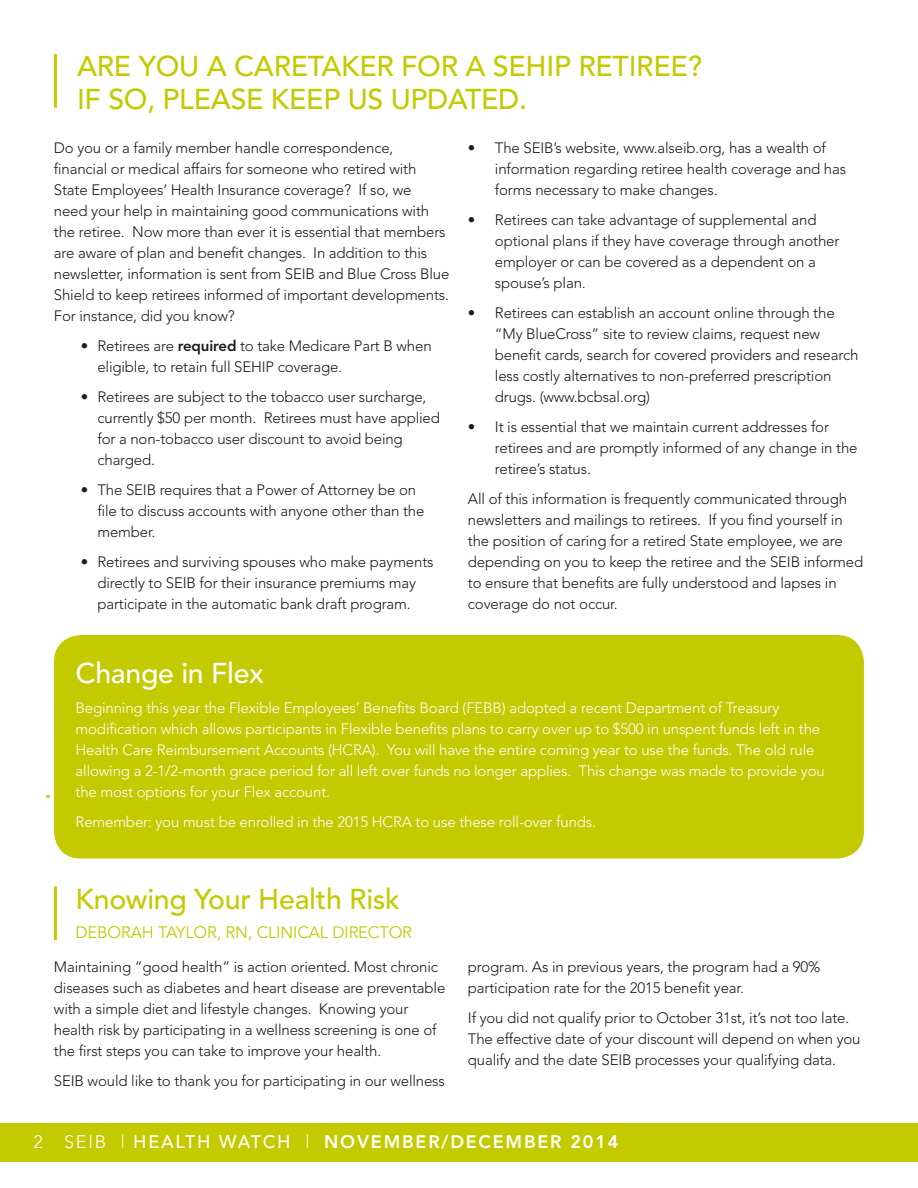
<style>
.page{position:relative;width:918px;height:1188px;background:#fff}
.page>*{position:absolute;margin:0;border:0;box-sizing:border-box;transform-origin:0 0}
.t1{font:500 28.5px/33px "Avenir";letter-spacing:-.01em;color:#c4ca00}
.t2{font:500 28.5px "Avenir";letter-spacing:-.01em;color:#fff}
.t3{font:800 18px "Avenir";letter-spacing:.1em;color:#fff}
.t4{font:16.5px "Avenir";letter-spacing:-.01em;color:#c4ca00}
.t5{font:300 15px/21px "Avenir";letter-spacing:-.01em;color:#1c1b1a}
.t6{font:300 15px/21px "Avenir";letter-spacing:-.01em;color:#fff}
.s1{font-weight:800}
.s2{font-weight:300}
.s3{font-weight:500}
</style>
<div class="page">
<div style="left:0;top:1123px;width:918px;height:39px;background:#c4ca00"></div>
<hr style="left:54px;top:54px;width:3px;height:54px;background:#c4ca00">
<hr style="left:54px;top:886px;width:3px;height:54px;background:#c4ca00">
<div style="left:54px;top:635px;width:810px;height:224px;background:#c4ca00;border-radius:27px"></div>
<h1 class="t1" style="left:77px;top:50px;width:626px">ARE YOU A CARETAKER FOR A SEHIP RETIREE?<br>IF SO, PLEASE KEEP US UPDATED.</h1>
<p class="t5" style="left:54px;top:137px;width:397px">Do you or a family member handle correspondence, financial or medical affairs for someone who retired with State Employees’ Health Insurance coverage? If so, we<br>need your help in maintaining good communications with the retiree. Now more than ever it is essential that members are aware of plan and benefit changes. In addition to this newsletter, information is sent from SEIB and Blue Cross Blue Shield to keep retirees informed of important developments.<br>For instance, did you know?</p>
<p class="t5" style="left:97px;top:335px;width:336px;text-indent:-17px">• Retirees are <span class="s1">required</span> to take Medicare Part B when eligible, to retain full SEHIP coverage.</p>
<p class="t5" style="left:97px;top:386px;width:344px;text-indent:-17px">• Retirees are subject to the tobacco user surcharge, currently $50 per month. Retirees must have applied for a non-tobacco user discount to avoid being charged.</p>
<p class="t5" style="left:97px;top:479px;width:329px;text-indent:-17px">• The SEIB requires that a Power of Attorney be on file to discuss accounts with anyone other than the member.</p>
<p class="t5" style="left:81px;top:551px;width:354px;text-align:center">• Retirees and surviving spouses who make payments directly to SEIB for their insurance premiums may participate in the automatic bank draft program.</p>
<p class="t5" style="left:495px;top:137px;width:353px;text-indent:-27px">• The SEIB’s website, www.alseib.org, has a wealth of information regarding retiree health coverage and has forms necessary to make changes.</p>
<p class="t5" style="left:495px;top:209px;width:346px;text-indent:-27px">• Retirees can take advantage of supplemental and optional plans if they have coverage through another employer or can be covered as a dependent on a spouse’s plan.</p>
<p class="t5" style="left:495px;top:302px;width:365px;text-indent:-27px">• Retirees can establish an account online through the “My BlueCross” site to review claims, request new benefit cards, search for covered providers and research less costly alternatives to non-preferred prescription drugs. (www.bcbsal.org)</p>
<p class="t5" style="left:495px;top:416px;width:364px;text-indent:-27px">• It is essential that we maintain current addresses for retirees and are promptly informed of any change in the retiree’s status.</p>
<p class="t5" style="left:468px;top:488px;width:397px">All of this information is frequently communicated through newsletters and mailings to retirees. If you find yourself in the position of caring for a retired State employee, we are depending on you to keep the retiree and the SEIB informed to ensure that benefits are fully understood and lapses in coverage do not occur.</p>
<h1 class="t2" style="left:76px;top:656px;width:190px">Change in Flex</h1>
<p class="t6" style="left:76px;top:697px;width:751px">Beginning this year the Flexible Employees’ Benefits Board (FEBB) adopted a recent Department of Treasury modification which allows participants in Flexible benefits plans to carry over up to $500 in unspent funds left in the Health Care Reimbursement Accounts (HCRA). You will have the entire coming year to use the funds. The old rule allowing a 2-1/2-month grace period for all left over funds no longer applies. This change was made to provide you the most options for your Flex account.</p>
<p class="t6" style="left:76px;top:811px;width:522px">Remember: you must be enrolled in the 2015 HCRA to use these roll-over funds.</p>
<h1 class="t1" style="left:76px;top:884px;width:326px">Knowing Your Health Risk</h1>
<p class="t4" style="left:76px;top:923px;width:338px">DEBORAH TAYLOR, RN, CLINICAL DIRECTOR</p>
<p class="t5" style="left:54px;top:956px;width:393px">Maintaining “good health” is action oriented. Most chronic diseases such as diabetes and heart disease are preventable with a simple diet and lifestyle changes. Knowing your health risk by participating in a wellness screening is one of the first steps you can take to improve your health.</p>
<p class="t5" style="left:54px;top:1070px;width:393px">SEIB would like to thank you for participating in our wellness</p>
<p class="t5" style="left:468px;top:956px;width:354px">program. As in previous years, the program had a 90% participation rate for the 2015 benefit year.</p>
<p class="t5" style="left:468px;top:1007px;width:394px">If you did not qualify prior to October 31st, it’s not too late.<br>The effective date of your discount will depend on when you qualify and the date SEIB processes your qualifying data.</p>
<p class="t3" style="left:33px;top:1131px;width:587px"><span class="s2">2 SEIB |</span> <span class="s3">HEALTH WATCH</span> <span class="s2">|</span> NOVEMBER/DECEMBER 2014</p>
</div>
